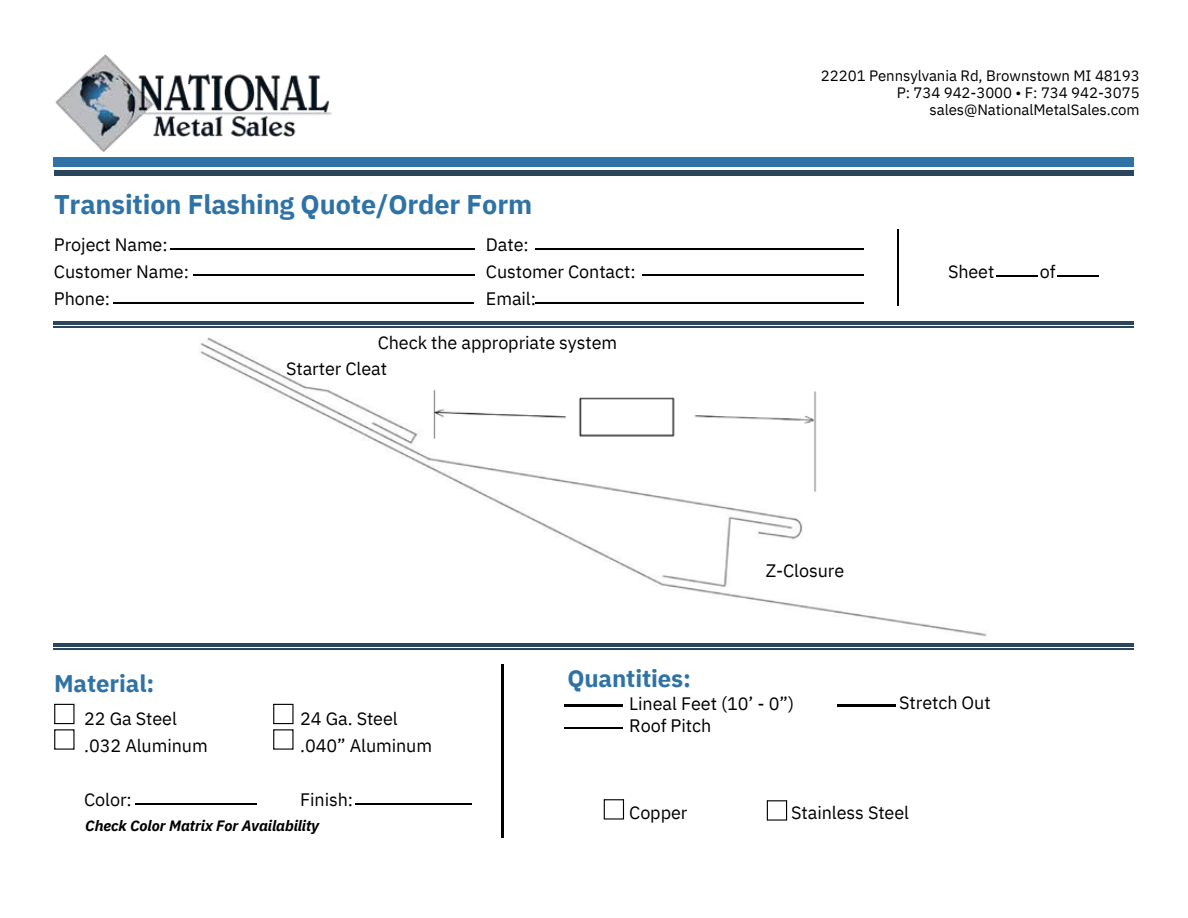
<style>
.page{position:relative;width:1188px;height:918px;background:#fff}
.page>*{position:absolute;margin:0;border:0;box-sizing:border-box;transform-origin:0 0}
.t1{font:700 27px "IBM Plex Sans";letter-spacing:-.005em;color:#2f73a6}
.t2{font:700 24px "IBM Plex Sans";letter-spacing:-.005em;color:#2f73a6}
.t3{font:18px/27px "IBM Plex Sans";letter-spacing:-.005em;color:#000}
.t4{font:15px/16.8px "IBM Plex Sans";letter-spacing:-.005em;color:#000;text-align:right}
.t5{font:italic 700 15px "IBM Plex Sans";letter-spacing:-.005em;color:#000}
</style>
<div class="page">
<img style="left:200px;top:337px;width:787px;height:300px">
<img style="left:55px;top:54px;width:277px;height:98px">
<svg style="left:54px;top:704px;width:21px;height:46px"></svg>
<hr style="left:135px;top:803px;width:121px;height:2px;background:#000">
<svg style="left:273px;top:704px;width:21px;height:46px"></svg>
<hr style="left:113px;top:302px;width:361px;height:1px;background:#000">
<hr style="left:171px;top:249px;width:304px;height:1px;background:#000">
<hr style="left:194px;top:275px;width:281px;height:1px;background:#000">
<hr style="left:356px;top:803px;width:116px;height:2px;background:#000">
<hr style="left:536px;top:249px;width:328px;height:1px;background:#000">
<hr style="left:536px;top:303px;width:328px;height:1px;background:#000">
<hr style="left:643px;top:275px;width:221px;height:1px;background:#000">
<hr style="left:897px;top:229px;width:2px;height:76px;background:#000">
<hr style="left:997px;top:275px;width:41px;height:2px;background:#000">
<hr style="left:54px;top:322px;width:1080px;height:3px;background:#29465c">
<hr style="left:54px;top:327px;width:1080px;height:1px;background:#29465c">
<div style="left:54px;top:157px;width:1080px;height:9px;background:#2f73a6"></div>
<hr style="left:54px;top:171px;width:1080px;height:4px;background:#29465c">
<hr style="left:565px;top:705px;width:58px;height:1px;background:#000">
<hr style="left:565px;top:727px;width:58px;height:2px;background:#000">
<hr style="left:502px;top:664px;width:1px;height:173px;background:#000">
<hr style="left:54px;top:644px;width:1080px;height:3px;background:#29465c">
<hr style="left:54px;top:649px;width:1080px;height:1px;background:#29465c">
<hr style="left:838px;top:705px;width:58px;height:1px;background:#000">
<svg style="left:604px;top:799px;width:20px;height:21px"></svg>
<svg style="left:767px;top:800px;width:20px;height:21px"></svg>
<hr style="left:1057px;top:275px;width:41px;height:2px;background:#000">
<h1 class="t1" style="left:54px;top:187px;width:480px">Transition Flashing Quote/Order Form</h1>
<h3 class="t3" style="left:54px;top:231px;width:137px">Project Name:<br>Customer Name:<br>Phone:</h3>
<h3 class="t3" style="left:486px;top:231px;width:151px">Date:<br>Customer Contact:<br>Email:</h3>
<p class="t3" style="left:378px;top:329px;width:241px">Check the appropriate system</p>
<h3 class="t3" style="left:286px;top:355px;width:102px">Starter Cleat</h3>
<h3 class="t2" style="left:54px;top:667px;width:102px">Material:</h3>
<h3 class="t2" style="left:567px;top:663px;width:125px">Quantities:</h3>
<p class="t4" style="left:821px;top:67px;width:320px">22201 Pennsylvania Rd, Brownstown MI 48193</p>
<p class="t4" style="left:897px;top:84px;width:244px">P: 734 942-3000 • F: 734 942-3075 sales@NationalMetalSales.com</p>
<h4 class="t3" style="left:948px;top:257px;width:48px">Sheet</h4>
<h2 class="t3" style="left:1040px;top:257px;width:17px">of</h2>
<h3 class="t3" style="left:766px;top:557px;width:80px">Z-Closure</h3>
<p class="t3" style="left:84px;top:704px;width:125px">22 Ga Steel .032 Aluminum</p>
<h3 class="t3" style="left:84px;top:785px;width:49px">Color:</h3>
<p class="t3" style="left:300px;top:704px;width:133px">24 Ga. Steel .040” Aluminum</p>
<h3 class="t3" style="left:300px;top:785px;width:54px">Finish:</h3>
<p class="t5" style="left:85px;top:816px;width:235px">Check Color Matrix For Availability</p>
<h2 class="t3" style="left:629px;top:692px;width:166px;line-height:22.5px">Lineal Feet (10’ - 0”)<br>Roof Pitch</h2>
<h3 class="t3" style="left:899px;top:689px;width:93px">Stretch Out</h3>
<h3 class="t3" style="left:629px;top:799px;width:60px">Copper</h3>
<h3 class="t3" style="left:791px;top:799px;width:119px">Stainless Steel</h3>
</div>
